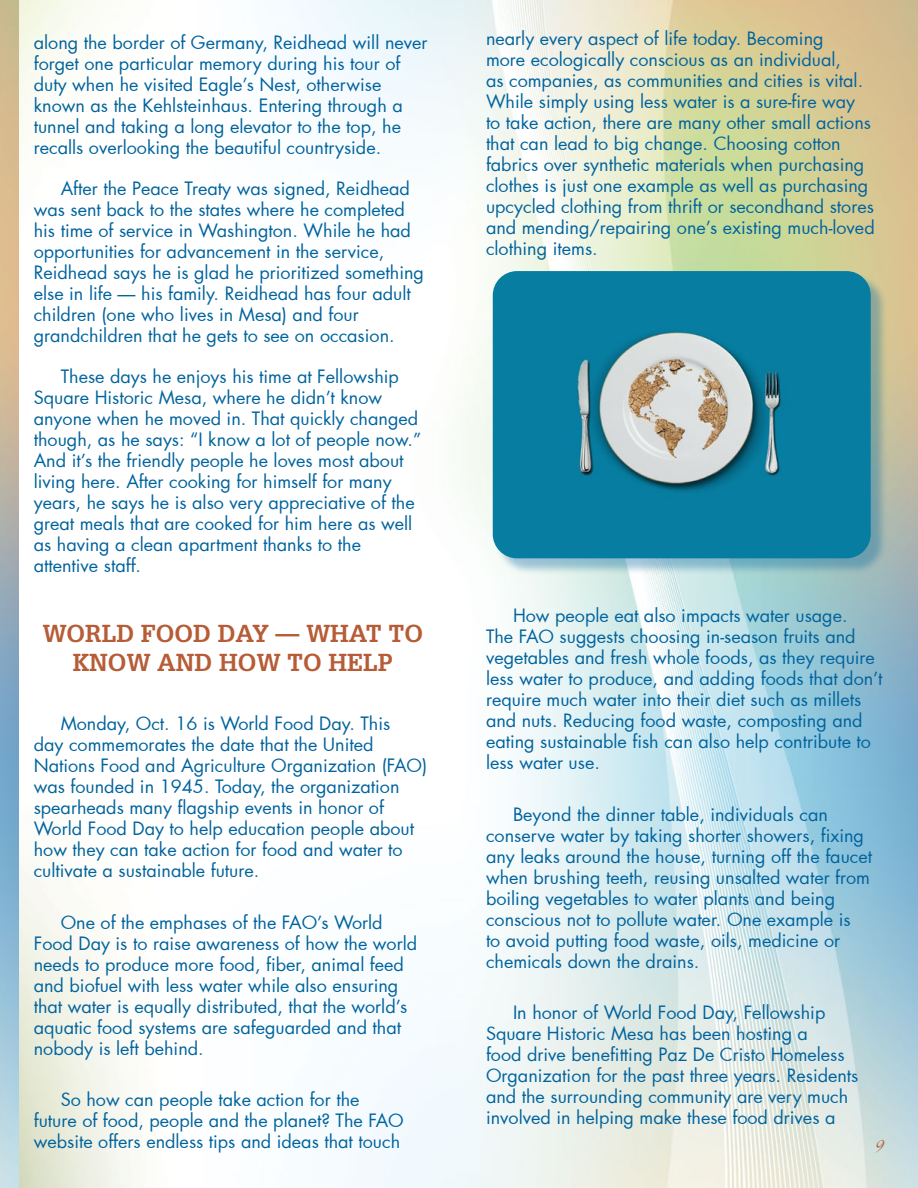
<style>
.page{position:relative;width:918px;height:1188px;background:#fff}
.page>*{position:absolute;margin:0;border:0;box-sizing:border-box;transform-origin:0 0}
.t1{font:700 24px/28.8px "Glypha";color:#b65c36;text-align:center}
.t2{font:21px "Great Vibes";color:#b65c36}
.t3{font:18px/21px "Futura";color:#00639d}
</style>
<div class="page">
<img style="left:18px;top:0;width:900px;height:1188px">
<div style="left:495px;top:274px;width:392px;height:301px;background:#00639d;opacity:.35"></div>
<img style="left:493px;top:271px;width:378px;height:287px">
<p class="t3" style="left:34px;top:31px;width:395px">along the border of Germany, Reidhead will never forget one particular memory during his tour of duty when he visited Eagle’s Nest, otherwise known as the Kehlsteinhaus. Entering through a tunnel and taking a long elevator to the top, he recalls overlooking the beautiful countryside.</p>
<p class="t3" style="left:34px;top:178px;width:392px;text-indent:27px">After the Peace Treaty was signed, Reidhead was sent back to the states where he completed his time of service in Washington. While he had opportunities for advancement in the service, Reidhead says he is glad he prioritized something else in life — his family. Reidhead has four adult children (one who lives in Mesa) and four grandchildren that he gets to see on occasion.</p>
<p class="t3" style="left:34px;top:366px;width:389px;text-indent:27px">These days he enjoys his time at Fellowship Square Historic Mesa, where he didn’t know anyone when he moved in. That quickly changed though, as he says: “I know a lot of people now.” And it’s the friendly people he loves most about living here. After cooking for himself for many years, he says he is also very appreciative of the great meals that are cooked for him here as well as having a clean apartment thanks to the attentive staff.</p>
<h1 class="t1" style="left:43px;top:619px;width:382px">WORLD FOOD DAY — WHAT TO<br>KNOW AND HOW TO HELP</h1>
<p class="t3" style="left:34px;top:713px;width:395px;text-indent:27px">Monday, Oct. 16 is World Food Day. This<br>day commemorates the date that the United Nations Food and Agriculture Organization (FAO) was founded in 1945. Today, the organization spearheads many flagship events in honor of World Food Day to help education people about how they can take action for food and water to cultivate a sustainable future.</p>
<p class="t3" style="left:34px;top:911px;width:385px;text-indent:27px">One of the emphases of the FAO’s World Food Day is to raise awareness of how the world needs to produce more food, fiber, animal feed and biofuel with less water while also ensuring that water is equally distributed, that the world’s aquatic food systems are safeguarded and that nobody is left behind.</p>
<p class="t3" style="left:34px;top:1089px;width:372px;text-indent:27px">So how can people take action for the future of food, people and the planet? The FAO website offers endless tips and ideas that touch</p>
<p class="t3" style="left:486px;top:28px;width:390px">nearly every aspect of life today. Becoming<br>more ecologically conscious as an individual,<br>as companies, as communities and cities is vital.<br>While simply using less water is a sure-fire way<br>to take action, there are many other small actions that can lead to big change. Choosing cotton fabrics over synthetic materials when purchasing clothes is just one example as well as purchasing upcycled clothing from thrift or secondhand stores and mending/repairing one’s existing much-loved clothing items.</p>
<p class="t3" style="left:486px;top:605px;width:398px;text-indent:27px">How people eat also impacts water usage.<br>The FAO suggests choosing in-season fruits and vegetables and fresh whole foods, as they require less water to produce, and adding foods that don’t require much water into their diet such as millets and nuts. Reducing food waste, composting and eating sustainable fish can also help contribute to less water use.</p>
<p class="t3" style="left:486px;top:803px;width:388px;text-indent:27px">Beyond the dinner table, individuals can conserve water by taking shorter showers, fixing any leaks around the house, turning off the faucet when brushing teeth, reusing unsalted water from boiling vegetables to water plants and being conscious not to pollute water. One example is<br>to avoid putting food waste, oils, medicine or chemicals down the drains.</p>
<p class="t3" style="left:486px;top:1002px;width:374px;text-indent:27px">In honor of World Food Day, Fellowship Square Historic Mesa has been hosting a<br>food drive benefitting Paz De Cristo Homeless Organization for the past three years. Residents and the surrounding community are very much involved in helping make these food drives a</p>
<p class="t2" style="left:875px;top:1134px;width:11px">9</p>
</div>
